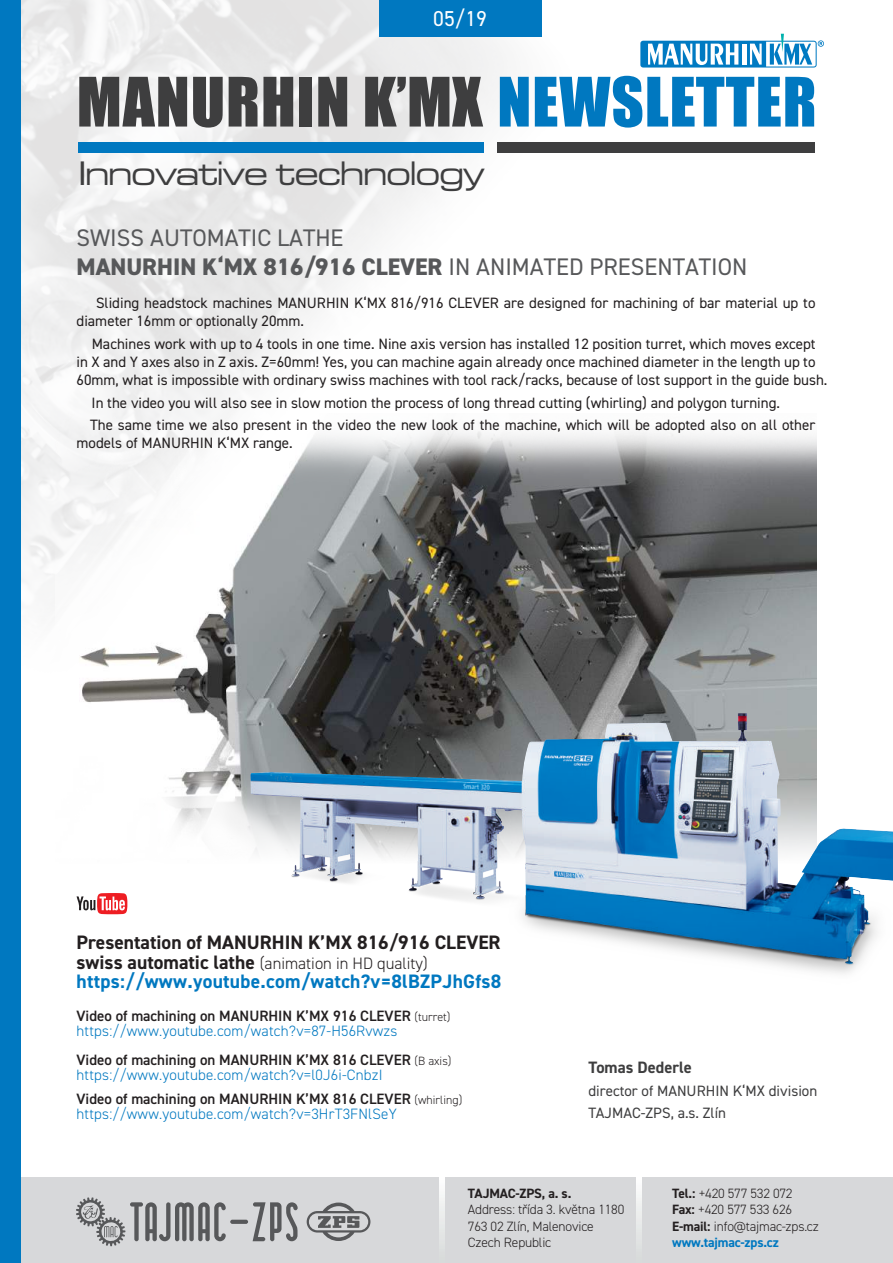
<style>
.page{position:relative;width:893px;height:1263px;background:#fff}
.page>*{position:absolute;margin:0;border:0;box-sizing:border-box;transform-origin:0 0}
.t1{font:62.85px "Impact";letter-spacing:.015em;color:#3e3e3f}
.t2{font:500 expanded 35.4px "Microgramma DOT";color:#3e3e3f}
.t3{font:24px/28.8px "DIN2014";color:#57585a}
.t4{font:21.6px "DIN2014";color:#fff}
.t5{font:700 19.5px "DIN2014";letter-spacing:.015em;color:#0078c0}
.t6{font:700 19.5px "DIN2014";color:#231f20}
.t7{font:300 16.5px "DIN2014";color:#231f20}
.t8{font:700 16.5px "DIN2014";color:#3e3e3f}
.t9{font:15px/18px "DIN2014";color:#231f20}
.t10{font:300 15px/15px "DIN2014";letter-spacing:.015em;color:#0078c0}
.t11{font:15px/22.5px "DIN2014";color:#3e3e3f}
.t12{font:300 13.5px/16.2px "DIN2014";letter-spacing:-.01em;color:#231f20}
.t13{font:700 13.5px "DIN2014";letter-spacing:-.01em;color:#231f20}
.s1{color:#0078c0}
.s2{font-weight:800}
.s3{font-weight:700;font-size:19.5px}
.s4{font-weight:600;color:#231f20}
.s5{font-size:12px;color:#231f20}
.s6{font-weight:700}
.s7{font-weight:700;color:#0078c0}
</style>
<div class="page">
<img style="left:20px;top:0;width:658px;height:709px">
<img style="left:55px;top:414px;width:762px;height:419px">
<div style="left:0;top:1177px;width:893px;height:85px;background:#d7d8da"></div>
<img style="left:440px;top:1177px;width:4px;height:86px">
<img style="left:637px;top:1177px;width:5px;height:86px">
<svg style="left:307px;top:1202px;width:63px;height:39px"></svg>
<svg style="left:76px;top:1197px;width:150px;height:49px"></svg>
<svg style="left:230px;top:1220px;width:18px;height:4px"></svg>
<svg style="left:253px;top:1202px;width:45px;height:39px"></svg>
<div style="left:0;top:0;width:20px;height:1263px;background:#0078c0"></div>
<img style="left:250px;top:713px;width:643px;height:261px">
<svg style="left:77px;top:893px;width:50px;height:21px"></svg>
<div style="left:497px;top:142px;width:317px;height:10px;background:#3e3e3f"></div>
<div style="left:79px;top:142px;width:405px;height:10px;background:#0078c0"></div>
<svg style="left:640px;top:34px;width:184px;height:34px"></svg>
<div style="left:379px;top:0;width:163px;height:37px;background:#0078c0"></div>
<h3 class="t4" style="left:433px;top:5px;width:55px">05/19</h3>
<h1 class="t1" style="left:77px;top:53px;width:741px">MANURHIN K’MX <span class="s1">NEWSLETTER</span></h1>
<h2 class="t2" style="left:79px;top:151px;width:407px">Innovative technology</h2>
<h3 class="t3" style="left:77px;top:223px;width:672px">SWISS AUTOMATIC LATHE<br><span class="s2">MANURHIN K‘MX 816/916 CLEVER</span> IN ANIMATED PRESENTATION</h3>
<p class="t9" style="left:77px;top:294px;width:740px;text-indent:20px">Sliding headstock machines MANURHIN K‘MX 816/916 CLEVER are designed for machining of bar material up to diameter 16mm or optionally 20mm.</p>
<p class="t9" style="left:77px;top:335px;width:752px;text-indent:15px">Machines work with up to 4 tools in one time. Nine axis version has installed 12 position turret, which moves except in X and Y axes also in Z axis. Z=60mm! Yes, you can machine again already once machined diameter in the length up to<br>60mm, what is impossible with ordinary swiss machines with tool rack/racks, because of lost support in the guide bush.</p>
<p class="t9" style="left:90px;top:391px;width:727px;line-height:22.5px">In the video you will also see in slow motion the process of long thread cutting (whirling) and polygon turning.<br>The same time we also present in the video the new look of the machine, which will be adopted also on all other</p>
<p class="t9" style="left:77px;top:434px;width:218px">models of MANURHIN K‘MX range.</p>
<h3 class="t6" style="left:77px;top:929px;width:426px">Presentation of MANURHIN K’MX 816/916 CLEVER</h3>
<p class="t7" style="left:77px;top:953px;width:353px"><span class="s3">swiss automatic lathe</span> (animation in HD quality)</p>
<h3 class="t5" style="left:77px;top:968px;width:426px">https://www.youtube.com/watch?v=8lBZPJhGfs8</h3>
<p class="t10" style="left:77px;top:1008px;width:376px"><span class="s4">Video of machining on MANURHIN K’MX 916 CLEVER</span> <span class="s5">(turret) </span>https://www.youtube.com/watch?v=87-H56Rvwzs</p>
<p class="t10" style="left:77px;top:1052px;width:376px"><span class="s4">Video of machining on MANURHIN K’MX 816 CLEVER</span> <span class="s5">(B axis) </span>https://www.youtube.com/watch?v=l0J6i-CnbzI</p>
<p class="t10" style="left:77px;top:1091px;width:387px"><span class="s4">Video of machining on MANURHIN K’MX 816 CLEVER</span> <span class="s5">(whirling) </span>https://www.youtube.com/watch?v=3HrT3FNlSeY</p>
<p class="t8" style="left:588px;top:1057px;width:105px">Tomas Dederle</p>
<p class="t11" style="left:588px;top:1079px;width:230px">director of MANURHIN K‘MX division<br>TAJMAC-ZPS, a.s. Zlín</p>
<p class="t13" style="left:468px;top:1184px;width:105px">TAJMAC-ZPS, a. s.</p>
<p class="t12" style="left:468px;top:1202px;width:158px">Address: třída 3. května 1180<br>763 02 Zlín, Malenovice<br>Czech Republic</p>
<p class="t12" style="left:672px;top:1185px;width:148px"><span class="s6">Tel.:</span> +420 577 532 072<br><span class="s6">Fax:</span> +420 577 533 626<br><span class="s6">E-mail:</span> info@tajmac-zps.cz <span class="s7">www.tajmac-zps.cz</span></p>
</div>
